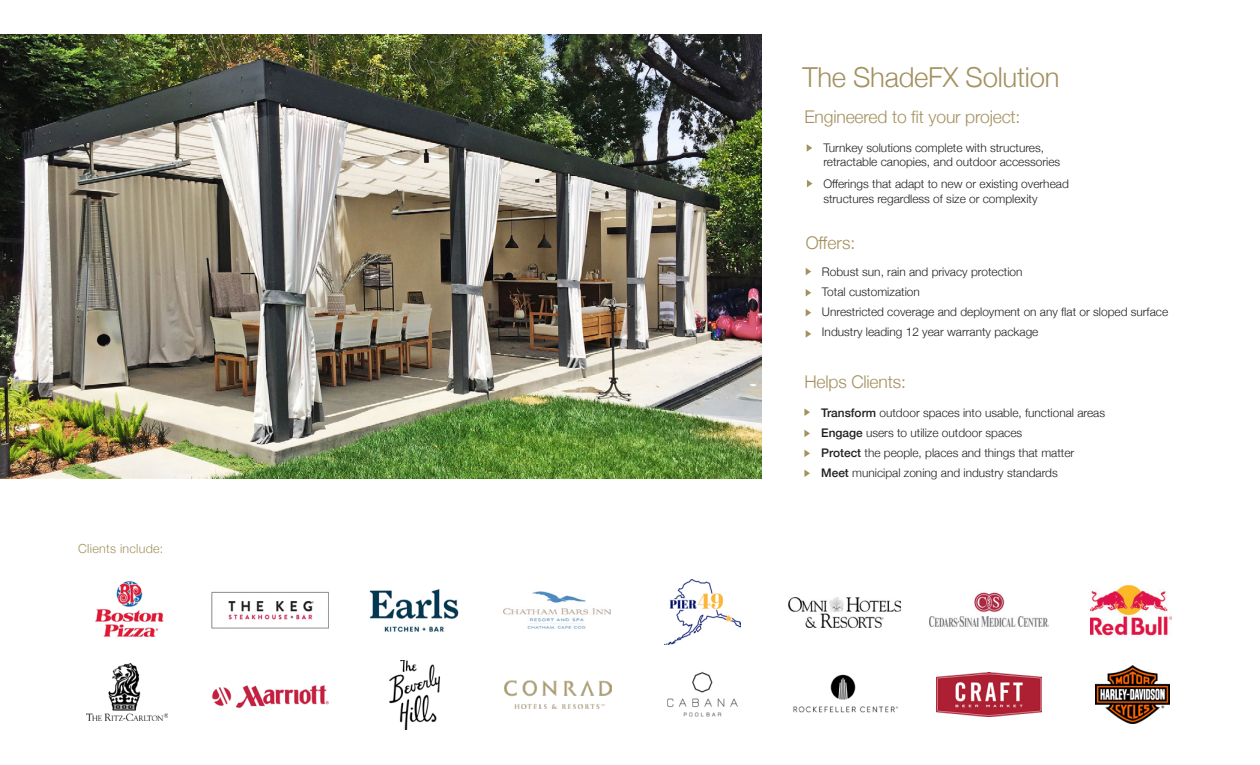
<style>
.page{position:relative;width:1260px;height:765px;background:#fff}
.page>*{position:absolute;margin:0;border:0;box-sizing:border-box;transform-origin:0 0}
.t1{font:300 27.5px "Helvetica Neue";letter-spacing:-.01em;color:#a3915f}
.t2{font:300 17.5px "Helvetica Neue";letter-spacing:-.01em;color:#a3915f}
.t3{font:300 12.5px "Helvetica Neue";letter-spacing:.02em;color:#a3915f}
.t4{font:300 11.88px/14.2px "Helvetica Neue";color:#231f20}
.s1{font-weight:500}
</style>
<div class="page">
<img style="left:0;top:35px;width:761px;height:444px">
<svg style="left:807px;top:144px;width:5px;height:8px"></svg>
<svg style="left:807px;top:180px;width:6px;height:7px"></svg>
<svg style="left:806px;top:268px;width:5px;height:7px"></svg>
<svg style="left:806px;top:289px;width:5px;height:7px"></svg>
<svg style="left:806px;top:309px;width:5px;height:7px"></svg>
<svg style="left:806px;top:330px;width:5px;height:8px"></svg>
<svg style="left:804px;top:408px;width:6px;height:8px"></svg>
<svg style="left:804px;top:430px;width:6px;height:7px"></svg>
<svg style="left:804px;top:450px;width:6px;height:7px"></svg>
<svg style="left:804px;top:470px;width:6px;height:7px"></svg>
<img style="left:87px;top:663px;width:81px;height:57px">
<img style="left:211px;top:591px;width:118px;height:38px">
<img style="left:1091px;top:585px;width:81px;height:51px">
<img style="left:389px;top:660px;width:52px;height:69px">
<img style="left:929px;top:592px;width:120px;height:35px">
<img style="left:1096px;top:666px;width:74px;height:57px">
<img style="left:667px;top:672px;width:71px;height:45px">
<img style="left:504px;top:591px;width:107px;height:37px">
<img style="left:793px;top:674px;width:105px;height:39px">
<img style="left:95px;top:581px;width:69px;height:56px">
<img style="left:664px;top:580px;width:77px;height:64px">
<img style="left:788px;top:598px;width:113px;height:30px">
<img style="left:212px;top:685px;width:117px;height:23px">
<img style="left:369px;top:589px;width:90px;height:43px">
<img style="left:505px;top:681px;width:106px;height:27px">
<img style="left:937px;top:672px;width:105px;height:45px">
<p class="t3" style="left:78px;top:538px;width:87px">Clients include:</p>
<p class="t1" style="left:802px;top:55px;width:259px">The ShadeFX Solution</p>
<p class="t2" style="left:804px;top:103px;width:218px">Engineered to fit your project:</p>
<p class="t4" style="left:823px;top:140px;width:238px">Turnkey solutions complete with structures, retractable canopies, and outdoor accessories</p>
<p class="t4" style="left:823px;top:176px;width:247px">Offerings that adapt to new or existing overhead structures regardless of size or complexity</p>
<p class="t2" style="left:806px;top:228px;width:51px">Offers:</p>
<p class="t4" style="left:822px;top:264px;width:202px">Robust sun, rain and privacy protection</p>
<p class="t4" style="left:822px;top:284px;width:99px">Total customization</p>
<p class="t4" style="left:822px;top:301px;width:348px;line-height:20px">Unrestricted coverage and deployment on any flat or sloped surface<br>Industry leading 12 year warranty package</p>
<p class="t2" style="left:804px;top:368px;width:103px">Helps Clients:</p>
<p class="t4" style="left:821px;top:402px;width:285px;line-height:20px"><span class="s1">Transform</span> outdoor spaces into usable, functional areas<br><span class="s1">Engage</span> users to utilize outdoor spaces</p>
<p class="t4" style="left:821px;top:445px;width:255px"><span class="s1">Protect</span> the people, places and things that matter</p>
<p class="t4" style="left:821px;top:465px;width:238px"><span class="s1">Meet</span> municipal zoning and industry standards</p>
</div>
